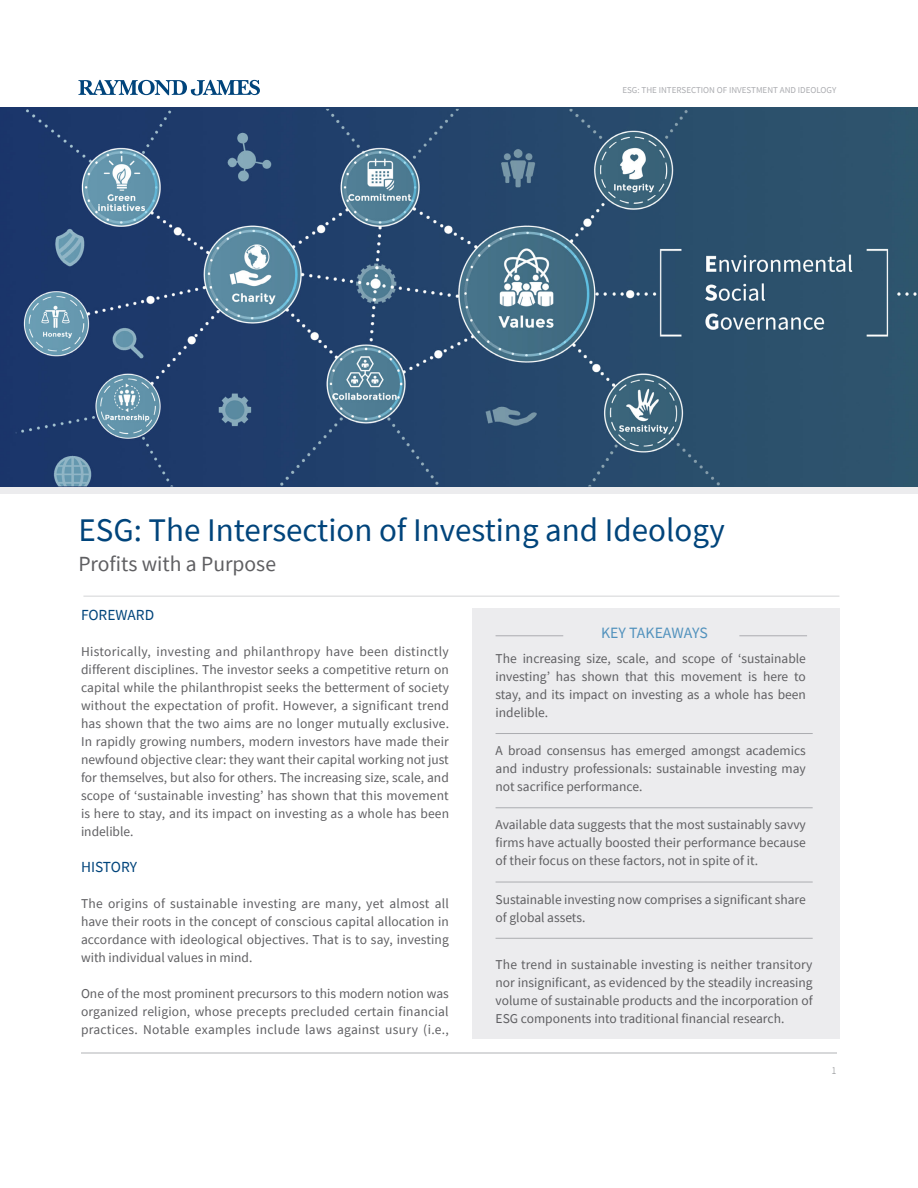
<style>
.page{position:relative;width:918px;height:1188px;background:#fff}
.page>*{position:absolute;margin:0;border:0;box-sizing:border-box;transform-origin:0 0}
.t1{font:33px "Source Sans Pro";color:#00447b}
.t2{font:21.6px "Source Sans Pro";color:#5f5f62}
.t3{font:15.75px "Source Sans Pro";color:#5292bd}
.t4{font:15.3px "Source Sans Pro";color:#00447b}
.Key_Takeaway_copy{font:13.5px/18px "Source Sans Pro";color:#5f5f62;text-align:justify}
.t5{font:300 10.5px "Source Sans Pro";color:#848689}
.t6{font:9px "Source Sans Pro";color:#abacb0}
</style>
<div class="page">
<hr style="left:81px;top:1053px;width:756px;height:1px;background:#d3d4d6">
<hr style="left:81px;top:1052px;width:756px;height:1px;background:#d3d4d6">
<svg style="left:78px;top:80px;width:182px;height:16px"></svg>
<div style="left:472px;top:608px;width:368px;height:431px;background:#ececee"></div>
<hr style="left:739px;top:635px;width:68px;height:1px;background:#abacb0">
<hr style="left:496px;top:635px;width:67px;height:1px;background:#abacb0">
<hr style="left:496px;top:733px;width:317px;height:1px;background:#abacb0">
<hr style="left:496px;top:807px;width:317px;height:1px;background:#abacb0">
<hr style="left:496px;top:882px;width:317px;height:1px;background:#abacb0">
<hr style="left:496px;top:938px;width:317px;height:1px;background:#abacb0">
<hr style="left:83px;top:596px;width:756px;height:1px;background:#d3d4d6">
<div style="left:0;top:486px;width:918px;height:8px;background:#ececee"></div>
<img style="left:0;top:108px;width:918px;height:378px">
<p class="t6" style="left:622px;top:85px;width:216px">ESG: THE INTERSECTION OF INVESTMENT AND IDEOLOGY</p>
<p class="t1" style="left:78px;top:509px;width:648px">ESG: The Intersection of Investing and Ideology</p>
<p class="t2" style="left:78px;top:550px;width:199px">Profits with a Purpose</p>
<p class="t4" style="left:81px;top:605px;width:75px">FOREWARD</p>
<p class="Key_Takeaway_copy" style="left:81px;top:642px;width:370px">Historically, investing and philanthropy have been distinctly different disciplines. The investor seeks a competitive return on capital while the philanthropist seeks the betterment of society without the expectation of profit. However, a significant trend has shown that the two aims are no longer mutually exclusive.<br>In rapidly growing numbers, modern investors have made their newfound objective clear: they want their capital working not just for themselves, but also for others. The increasing size, scale, and scope of ‘sustainable investing’ has shown that this movement is here to stay, and its impact on investing as a whole has been indelible.</p>
<p class="t4" style="left:81px;top:857px;width:58px">HISTORY</p>
<p class="Key_Takeaway_copy" style="left:81px;top:894px;width:370px">The origins of sustainable investing are many, yet almost all have their roots in the concept of conscious capital allocation in accordance with ideological objectives. That is to say, investing with individual values in mind.</p>
<p class="Key_Takeaway_copy" style="left:81px;top:984px;width:369px">One of the most prominent precursors to this modern notion was organized religion, whose precepts precluded certain financial practices. Notable examples include laws against usury (i.e.,</p>
<p class="t3" style="left:601px;top:623px;width:108px">KEY TAKEAWAYS</p>
<p class="Key_Takeaway_copy" style="left:496px;top:649px;width:312px">The increasing size, scale, and scope of ‘sustainable investing’ has shown that this movement is here to stay, and its impact on investing as a whole has been indelible.</p>
<p class="Key_Takeaway_copy" style="left:496px;top:742px;width:312px">A broad consensus has emerged amongst academics and industry professionals: sustainable investing may not sacrifice performance.</p>
<p class="Key_Takeaway_copy" style="left:496px;top:816px;width:312px">Available data suggests that the most sustainably savvy firms have actually boosted their performance because of their focus on these factors, not in spite of it.</p>
<p class="Key_Takeaway_copy" style="left:496px;top:890px;width:312px">Sustainable investing now comprises a significant share of global assets.</p>
<p class="Key_Takeaway_copy" style="left:496px;top:955px;width:319px">The trend in sustainable investing is neither transitory nor insignificant, as evidenced by the steadily increasing volume of sustainable products and the incorporation of ESG components into traditional financial research.</p>
<p class="t5" style="left:831px;top:1064px;width:7px">1</p>
</div>
